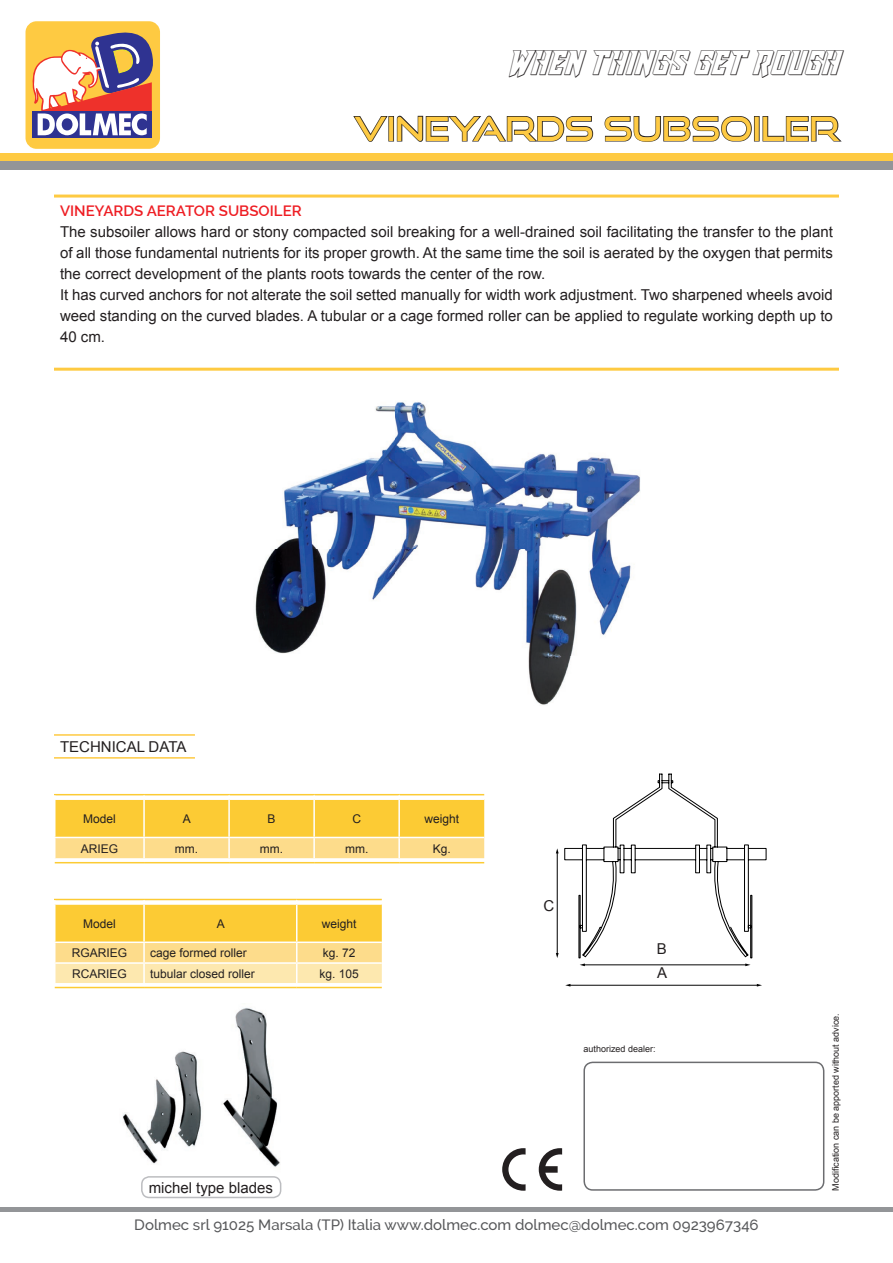
<style>
.page{position:relative;width:893px;height:1263px;background:#fff}
.page>*{position:absolute;margin:0;border:0;box-sizing:border-box;transform-origin:0 0}
.t1{font:33px "Good Times Rg";color:#feca42}
.t2{font:27px "Raider Crusader Outline";color:#231f20}
.t3{font:15px/21px "Arial";color:#231f20}
.t4{font:500 15px "Raleway";color:#57585a}
.t5{font:600 15px "Raleway";color:#ee1d23}
.t6{font:12px "Arial";color:#231f20}
.t7{font:9px "Arial";color:#231f20}
</style>
<div class="page">
<div style="left:27px;top:22px;width:132px;height:126px;background:#feca42;border-radius:10px"></div>
<div style="left:26px;top:21px;width:134px;height:128px;border:2px solid #feca42;border-radius:10px"></div>
<svg style="left:33px;top:135px;width:119px;height:3px"></svg>
<svg style="left:32px;top:32px;width:121px;height:103px"></svg>
<div style="left:0;top:153px;width:893px;height:9px;background:#feca42"></div>
<div style="left:0;top:162px;width:893px;height:8px;background:#939598"></div>
<hr style="left:0;top:1208px;width:893px;height:4px;background:#939598">
<svg style="left:353px;top:116px;width:36px;height:26px"></svg>
<div style="left:388px;top:116px;width:6px;height:25px;border:2px solid #231f20"></div>
<svg style="left:396px;top:115px;width:198px;height:27px"></svg>
<svg style="left:604px;top:116px;width:148px;height:26px"></svg>
<div style="left:754px;top:116px;width:6px;height:25px;border:2px solid #231f20"></div>
<svg style="left:762px;top:116px;width:80px;height:26px"></svg>
<hr style="left:54px;top:195px;width:785px;height:3px;background:#feca42">
<hr style="left:54px;top:368px;width:785px;height:3px;background:#feca42">
<img style="left:255px;top:402px;width:386px;height:303px">
<hr style="left:54px;top:734px;width:141px;height:2px;background:#feca42">
<hr style="left:54px;top:757px;width:141px;height:2px;background:#feca42">
<hr style="left:54px;top:794px;width:90px;height:1px;background:#fccb34">
<hr style="left:144px;top:794px;width:85px;height:1px;background:#fccb34">
<hr style="left:229px;top:794px;width:85px;height:1px;background:#fccb34">
<hr style="left:314px;top:794px;width:85px;height:1px;background:#fccb34">
<hr style="left:399px;top:794px;width:85px;height:1px;background:#fccb34">
<hr style="left:55px;top:862px;width:89px;height:1px;background:#fccb34">
<hr style="left:144px;top:862px;width:85px;height:1px;background:#fccb34">
<hr style="left:229px;top:862px;width:85px;height:1px;background:#fccb34">
<hr style="left:314px;top:862px;width:85px;height:1px;background:#fccb34">
<hr style="left:399px;top:862px;width:85px;height:1px;background:#fccb34">
<svg style="left:54px;top:795px;width:430px;height:63px;background:#fcd35b"></svg>
<hr style="left:54px;top:800px;width:2px;height:37px;background:#fff">
<hr style="left:143px;top:800px;width:2px;height:37px;background:#fff">
<hr style="left:228px;top:800px;width:2px;height:37px;background:#fff">
<hr style="left:313px;top:800px;width:2px;height:37px;background:#fff">
<hr style="left:398px;top:800px;width:2px;height:37px;background:#fff">
<hr style="left:54px;top:838px;width:2px;height:20px;background:#fff">
<hr style="left:143px;top:838px;width:2px;height:20px;background:#fff">
<hr style="left:228px;top:838px;width:2px;height:20px;background:#fff">
<hr style="left:313px;top:838px;width:2px;height:20px;background:#fff">
<hr style="left:398px;top:838px;width:2px;height:20px;background:#fff">
<hr style="left:54px;top:798px;width:90px;height:2px;background:#fff">
<hr style="left:144px;top:798px;width:85px;height:2px;background:#fff">
<hr style="left:229px;top:798px;width:85px;height:2px;background:#fff">
<hr style="left:314px;top:798px;width:85px;height:2px;background:#fff">
<hr style="left:399px;top:798px;width:85px;height:2px;background:#fff">
<hr style="left:54px;top:837px;width:90px;height:1px;background:#fff">
<hr style="left:144px;top:837px;width:85px;height:1px;background:#fff">
<hr style="left:229px;top:837px;width:85px;height:1px;background:#fff">
<hr style="left:314px;top:837px;width:85px;height:1px;background:#fff">
<hr style="left:399px;top:837px;width:85px;height:1px;background:#fff">
<hr style="left:55px;top:987px;width:89px;height:1px;background:#fccb34">
<hr style="left:144px;top:987px;width:153px;height:1px;background:#fccb34">
<hr style="left:297px;top:987px;width:85px;height:1px;background:#fccb34">
<svg style="left:54px;top:899px;width:328px;height:84px;background:#fcd870"></svg>
<hr style="left:54px;top:903px;width:90px;height:2px;background:#fff">
<hr style="left:144px;top:903px;width:153px;height:2px;background:#fff">
<hr style="left:297px;top:903px;width:85px;height:2px;background:#fff">
<hr style="left:54px;top:941px;width:90px;height:2px;background:#fff">
<hr style="left:144px;top:941px;width:153px;height:2px;background:#fff">
<hr style="left:297px;top:941px;width:85px;height:2px;background:#fff">
<hr style="left:54px;top:962px;width:90px;height:2px;background:#fff">
<hr style="left:144px;top:962px;width:153px;height:2px;background:#fff">
<hr style="left:297px;top:962px;width:85px;height:2px;background:#fff">
<img style="left:123px;top:1007px;width:157px;height:170px">
<hr style="left:569px;top:985px;width:189px;height:1px;background:#000">
<svg style="left:556px;top:774px;width:210px;height:192px"></svg>
<div style="left:141px;top:1176px;width:140px;height:22px;border:2px solid #bcbdc0;border-radius:8px"></div>
<div style="left:583px;top:1061px;width:241px;height:130px;border:2px solid #6c6d70;border-radius:9px"></div>
<svg style="left:502px;top:1148px;width:24px;height:43px"></svg>
<svg style="left:539px;top:1148px;width:23px;height:43px"></svg>
<h2 class="t2" style="left:508px;top:46px;width:332px">WHEN THINGS GET ROUGH</h2>
<h1 class="t1" style="left:354px;top:109px;width:487px">VINEYARDS SUBSOILER</h1>
<p class="t5" style="left:60px;top:202px;width:243px">VINEYARDS AERATOR SUBSOILER</p>
<p class="t3" style="left:60px;top:222px;width:774px">The subsoiler allows hard or stony compacted soil breaking for a well-drained soil facilitating the transfer to the plant of all those fundamental nutrients for its proper growth. At the same time the soil is aerated by the oxygen that permits the correct development of the plants roots towards the center of the row.<br>It has curved anchors for not alterate the soil setted manually for width work adjustment. Two sharpened wheels avoid weed standing on the curved blades. A tubular or a cage formed roller can be applied to regulate working depth up to 40 cm.</p>
<p class="t3" style="left:60px;top:736px;width:128px">TECHNICAL DATA</p>
<p class="t6" style="left:83px;top:811px;width:34px">Model</p>
<p class="t6" style="left:183px;top:811px;width:10px">A</p>
<p class="t6" style="left:268px;top:811px;width:10px">B</p>
<p class="t6" style="left:352px;top:811px;width:10px">C</p>
<p class="t6" style="left:424px;top:811px;width:36px">weight</p>
<p class="t6" style="left:81px;top:841px;width:39px">ARIEG</p>
<p class="t6" style="left:175px;top:841px;width:25px">mm.</p>
<p class="t6" style="left:260px;top:841px;width:25px">mm.</p>
<p class="t6" style="left:345px;top:841px;width:25px">mm.</p>
<p class="t6" style="left:433px;top:841px;width:20px">Kg.</p>
<p class="t3" style="left:544px;top:895px;width:12px">C</p>
<p class="t6" style="left:83px;top:915px;width:34px">Model</p>
<p class="t6" style="left:217px;top:915px;width:10px">A</p>
<p class="t6" style="left:322px;top:915px;width:36px">weight</p>
<p class="t6" style="left:72px;top:945px;width:57px">RGARIEG</p>
<p class="t6" style="left:150px;top:945px;width:98px">cage formed roller</p>
<p class="t6" style="left:323px;top:945px;width:34px">kg. 72</p>
<p class="t6" style="left:72px;top:966px;width:56px">RCARIEG</p>
<p class="t6" style="left:150px;top:966px;width:106px">tubular closed roller</p>
<p class="t6" style="left:320px;top:966px;width:41px">kg. 105</p>
<p class="t3" style="left:657px;top:962px;width:12px">A</p>
<p class="t3" style="left:657px;top:938px;width:12px">B</p>
<p class="t3" style="left:149px;top:1177px;width:126px">michel type blades</p>
<p class="t7" style="left:583px;top:1043px;width:74px">authorized dealer:</p>
<p class="t4" style="left:134px;top:1216px;width:626px">Dolmec srl 91025 Marsala (TP) Italia www.dolmec.com dolmec@dolmec.com 0923967346</p>
<p class="t7" style="left:830px;top:1191px;width:179px;rotate:-90deg">Modification can be apported without advice.</p>
</div>
